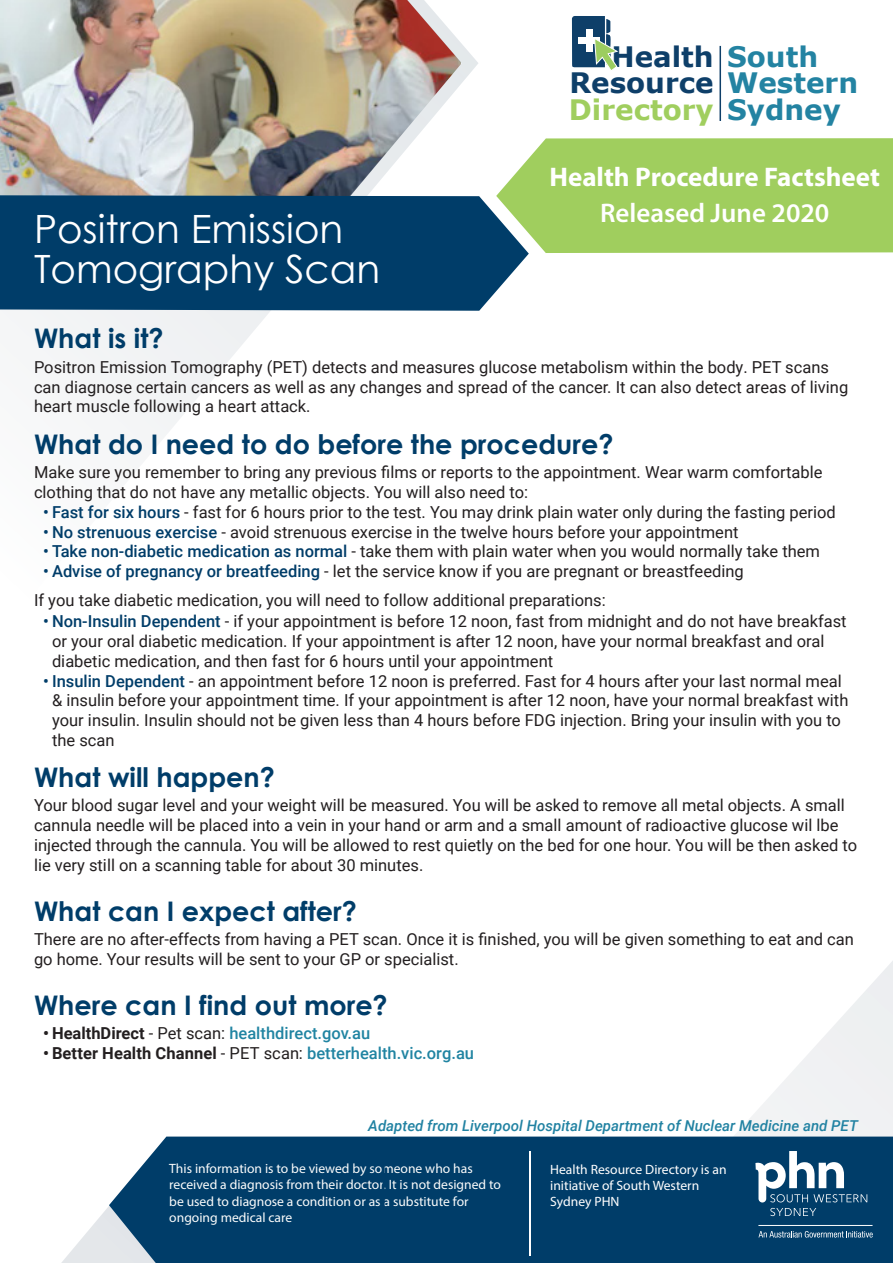
<style>
.page{position:relative;width:893px;height:1263px;background:#fff}
.page>*{position:absolute;margin:0;border:0;box-sizing:border-box;transform-origin:0 0}
.t1{font:39px/40.5px "Century Gothic";color:#fff}
.t2{font:700 28.2px/26.7px "Verdana";color:#0e3f69;text-align:justify}
.t3{font:700 28.2px/26.7px "Verdana";color:#2383a2}
.General_paragraphs{font:700 27px "Century Gothic";color:#003d69}
.t4{font:700 27px "Myriad Pro";color:#fff}
.t5{font:600 27px "Myriad Pro";color:#fff}
.General_paragraphs-2{font:16.5px/19.8px "Roboto";color:#231f20}
.t6{font:500 16.5px "Roboto";color:#2084a2}
.t7{font:italic 500 15px "Roboto";color:#2182a2}
.t8{font:13.5px/16.2px "Myriad Pro";color:#fafbfb}
.t9{font:13.5px/16.2px "Myriad Pro";color:#fff}
.s1{color:#a0ce5e}
.s2{font-weight:500;color:#003d69}
.s3{font-weight:700;color:#231f20}
.s4{font-weight:400;color:#231f20}
</style>
<div class="page">
<svg style="left:734px;top:961px;width:159px;height:175px"></svg>
<svg style="left:61px;top:1206px;width:48px;height:57px"></svg>
<div style="left:109px;top:1136px;width:784px;height:127px;background:#003d69"></div>
<svg style="left:770px;top:1208px;width:46px;height:8px"></svg>
<svg style="left:755px;top:1151px;width:112px;height:51px"></svg>
<svg style="left:758px;top:1231px;width:115px;height:6px"></svg>
<hr style="left:529px;top:1151px;width:2px;height:105px;background:#fff">
<img style="left:0;top:0;width:478px;height:451px">
<svg style="left:572px;top:16px;width:44px;height:54px"></svg>
<hr style="left:719px;top:46px;width:2px;height:75px;background:#0e3f69">
<div style="left:0;top:195px;width:529px;height:116px;background:#003d69"></div>
<svg style="left:496px;top:138px;width:397px;height:115px;background:#a3ce66"></svg>
<hr style="left:382px;top:1142px;width:3px;height:101px;background:#003d69">
<p class="t1" style="left:34px;top:208px;width:348px">Positron Emission<br>Tomography Scan</p>
<p class="t2" style="left:569px;top:43px;width:146px;text-indent:43px">Health Resource <span class="s1">Directory</span></p>
<p class="t3" style="left:727px;top:43px;width:132px">South<br>Western<br>Sydney</p>
<p class="t4" style="left:550px;top:159px;width:332px">Health Procedure Factsheet</p>
<p class="t5" style="left:600px;top:196px;width:231px">Released June 2020</p>
<p class="General_paragraphs" style="left:34px;top:318px;width:131px">What is it?</p>
<p class="General_paragraphs-2" style="left:34px;top:356px;width:816px">Positron Emission Tomography (PET) detects and measures glucose metabolism within the body. PET scans can diagnose certain cancers as well as any changes and spread of the cancer. It can also detect areas of living heart muscle following a heart attack.</p>
<p class="General_paragraphs" style="left:34px;top:424px;width:581px">What do I need to do before the procedure?</p>
<p class="General_paragraphs-2" style="left:34px;top:462px;width:790px">Make sure you remember to bring any previous films or reports to the appointment. Wear warm comfortable clothing that do not have any metallic objects. You will also need to:</p>
<p class="General_paragraphs-2" style="left:43px;top:501px;width:794px"><span class="s2">• Fast for six hours</span> - fast for 6 hours prior to the test. You may drink plain water only during the fasting period</p>
<p class="General_paragraphs-2" style="left:43px;top:521px;width:697px"><span class="s2">• No strenuous exercise</span> - avoid strenuous exercise in the twelve hours before your appointment</p>
<p class="General_paragraphs-2" style="left:43px;top:541px;width:778px"><span class="s2">• Take non-diabetic medication as normal</span> - take them with plain water when you would normally take them</p>
<p class="General_paragraphs-2" style="left:43px;top:561px;width:702px"><span class="s2">• Advise of pregnancy or breatfeeding</span> - let the service know if you are pregnant or breastfeeding</p>
<p class="General_paragraphs-2" style="left:34px;top:590px;width:573px">If you take diabetic medication, you will need to follow additional preparations:</p>
<p class="General_paragraphs-2" style="left:52px;top:611px;width:796px;text-indent:-9px"><span class="s2">• Non-Insulin Dependent</span> - if your appointment is before 12 noon, fast from midnight and do not have breakfast or your oral diabetic medication. If your appointment is after 12 noon, have your normal breakfast and oral diabetic medication, and then fast for 6 hours until your appointment</p>
<p class="General_paragraphs-2" style="left:52px;top:670px;width:798px;text-indent:-9px"><span class="s2">• Insulin Dependent</span> - an appointment before 12 noon is preferred. Fast for 4 hours after your last normal meal &amp; insulin before your appointment time. If your appointment is after 12 noon, have your normal breakfast with your insulin. Insulin should not be given less than 4 hours before FDG injection. Bring your insulin with you to the scan</p>
<p class="General_paragraphs" style="left:34px;top:757px;width:242px">What will happen?</p>
<p class="General_paragraphs-2" style="left:34px;top:795px;width:825px">Your blood sugar level and your weight will be measured. You will be asked to remove all metal objects. A small cannula needle will be placed into a vein in your hand or arm and a small amount of radioactive glucose wil lbe injected through the cannula. You will be allowed to rest quietly on the bed for one hour. You will be then asked to lie very still on a scanning table for about 30 minutes.</p>
<p class="General_paragraphs" style="left:34px;top:890px;width:324px">What can I expect after?</p>
<p class="General_paragraphs-2" style="left:34px;top:928px;width:821px">There are no after-effects from having a PET scan. Once it is finished, you will be given something to eat and can go home. Your results will be sent to your GP or specialist.</p>
<p class="General_paragraphs" style="left:34px;top:984px;width:355px">Where can I find out more?</p>
<p class="t6" style="left:43px;top:1021px;width:329px"><span class="s3">• HealthDirect</span> <span class="s4">- Pet scan:</span> healthdirect.gov.au</p>
<p class="t6" style="left:43px;top:1041px;width:433px"><span class="s3">• Better Health Channel</span> <span class="s4">- PET scan:</span> betterhealth.vic.org.au</p>
<p class="t7" style="left:368px;top:1115px;width:491px">Adapted from Liverpool Hospital Department of Nuclear Medicine and PET</p>
<p class="t8" style="left:169px;top:1160px;width:333px">This information is to be viewed by someone who has received a diagnosis from their doctor. It is not designed to be used to diagnose a condition or as a substitute for ongoing medical care</p>
<p class="t9" style="left:550px;top:1161px;width:178px">Health Resource Directory is an initiative of South Western<br>Sydney PHN</p>
</div>
